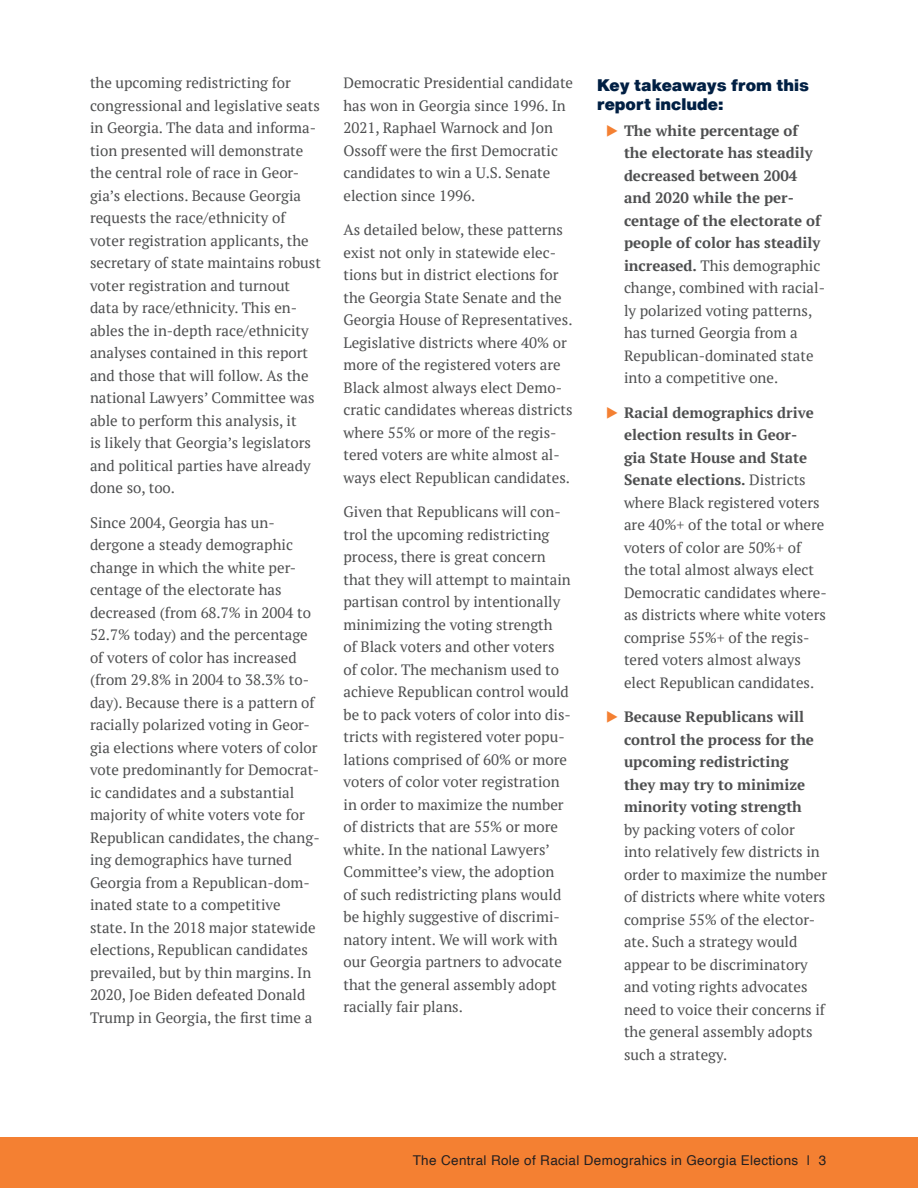
<style>
.page{position:relative;width:918px;height:1188px;background:#fff}
.page>*{position:absolute;margin:0;border:0;box-sizing:border-box;transform-origin:0 0}
.subhead_B{font:900 16.5px/19.5px "Helvetica Now Text";color:#001f43}
.body_text{font:15px/22.5px "PT Serif";color:#4e4f50}
._01_body_bullet{font:15px/22.5px "PT Serif";color:#4e4f50}
._01_body_bullet-2{font:700 15px/22.5px "PT Serif";color:#4e4f50}
.t1{font:13.5px "Helvetica";letter-spacing:.025em;color:#231f20}
.s1{font-family:"European Pi Three";font-weight:400;color:#f48032}
.s2{font-weight:400}
.s3{font-family:"European Pi Three";color:#f48032}
.s4{font-weight:700}
</style>
<div class="page">
<div style="left:0;top:1138px;width:918px;height:50px;background:#f48032"></div>
<p class="body_text" style="left:90px;top:71px;width:232px">the upcoming redistricting for congressional and legislative seats in Georgia. The data and informa&shy;tion presented will demonstrate the central role of race in Geor&shy;gia’s elections. Because Georgia requests the race/ethnicity of voter registration applicants, the secretary of state maintains robust voter registration and turnout data by race/ethnicity. This en&shy;ables the in-depth race/ethnicity analyses contained in this report and those that will follow. As the national Lawyers’ Committee was able to perform this analysis, it<br>is likely that Georgia’s legislators and political parties have already done so, too.</p>
<p class="body_text" style="left:90px;top:511px;width:231px">Since 2004, Georgia has un&shy;dergone a steady demographic change in which the white per&shy;centage of the electorate has decreased (from 68.7% in 2004 to<br>52.7% today) and the percentage of voters of color has increased (from 29.8% in 2004 to 38.3% to&shy;day). Because there is a pattern of racially polarized voting in Geor&shy;gia elections where voters of color vote predominantly for Democrat&shy;ic candidates and a substantial majority of white voters vote for<br>Republican candidates, the chang&shy;ing demographics have turned<br>Georgia from a Republican-dom&shy;inated state to a competitive state. In the 2018 major statewide elections, Republican candidates prevailed, but by thin margins. In<br>2020, Joe Biden defeated Donald<br>Trump in Georgia, the first time a</p>
<p class="body_text" style="left:344px;top:71px;width:231px">Democratic Presidential candidate has won in Georgia since 1996. In<br>2021, Raphael Warnock and Jon<br>Ossoff were the first Democratic candidates to win a U.S. Senate election since 1996.</p>
<p class="body_text" style="left:344px;top:218px;width:231px">As detailed below, these patterns exist not only in statewide elec&shy;tions but in district elections for the Georgia State Senate and the Georgia House of Representatives.<br>Legislative districts where 40% or more of the registered voters are Black almost always elect Demo&shy;cratic candidates whereas districts where 55% or more of the regis&shy;tered voters are white almost al&shy;ways elect Republican candidates.</p>
<p class="body_text" style="left:344px;top:500px;width:229px">Given that Republicans will con&shy;trol the upcoming redistricting process, there is great concern that they will attempt to maintain partisan control by intentionally minimizing the voting strength<br>of Black voters and other voters of color. The mechanism used to achieve Republican control would be to pack voters of color into dis&shy;tricts with registered voter popu&shy;lations comprised of 60% or more voters of color voter registration in order to maximize the number of districts that are 55% or more white. In the national Lawyers’<br>Committee’s view, the adoption of such redistricting plans would be highly suggestive of discrimi&shy;natory intent. We will work with our Georgia partners to advocate that the general assembly adopt racially fair plans.</p>
<p class="subhead_B" style="left:597px;top:75px;width:214px">Key takeaways from this report include:</p>
<p class="_01_body_bullet-2" style="left:624px;top:119px;width:203px;text-indent:-18px"><span class="s1">E</span> The white percentage of the electorate has steadily decreased between 2004 and 2020 while the per&shy;centage of the electorate of people of color has steadily increased. <span class="s2">This demographic change, combined with racial&shy;ly polarized voting patterns, has turned Georgia from a<br>Republican-dominated state into a competitive one.</span></p>
<p class="_01_body_bullet" style="left:624px;top:401px;width:204px;text-indent:-18px"><span class="s3">E</span> <span class="s4">Racial demographics drive election results in Geor-<br>gia State House and State<br>Senate elections.</span> Districts where Black registered voters are 40%+ of the total or where voters of color are 50%+ of<br>the total almost always elect<br>Democratic candidates where&shy;as districts where white voters comprise 55%+ of the regis&shy;tered voters almost always elect Republican candidates.</p>
<p class="_01_body_bullet" style="left:624px;top:706px;width:205px;text-indent:-18px"><span class="s3">E</span> <span class="s4">Because Republicans will control the process for the upcoming redistricting<br>they may try to minimize minority voting strength<br></span>by packing voters of color<br>into relatively few districts in order to maximize the number of districts where white voters comprise 55% of the elector&shy;ate. Such a strategy would appear to be discriminatory and voting rights advocates need to voice their concerns if the general assembly adopts such a strategy.</p>
<p class="t1" style="left:413px;top:1150px;width:415px">The Central Role of Racial Demograhics in Georgia Elections | 3</p>
</div>
